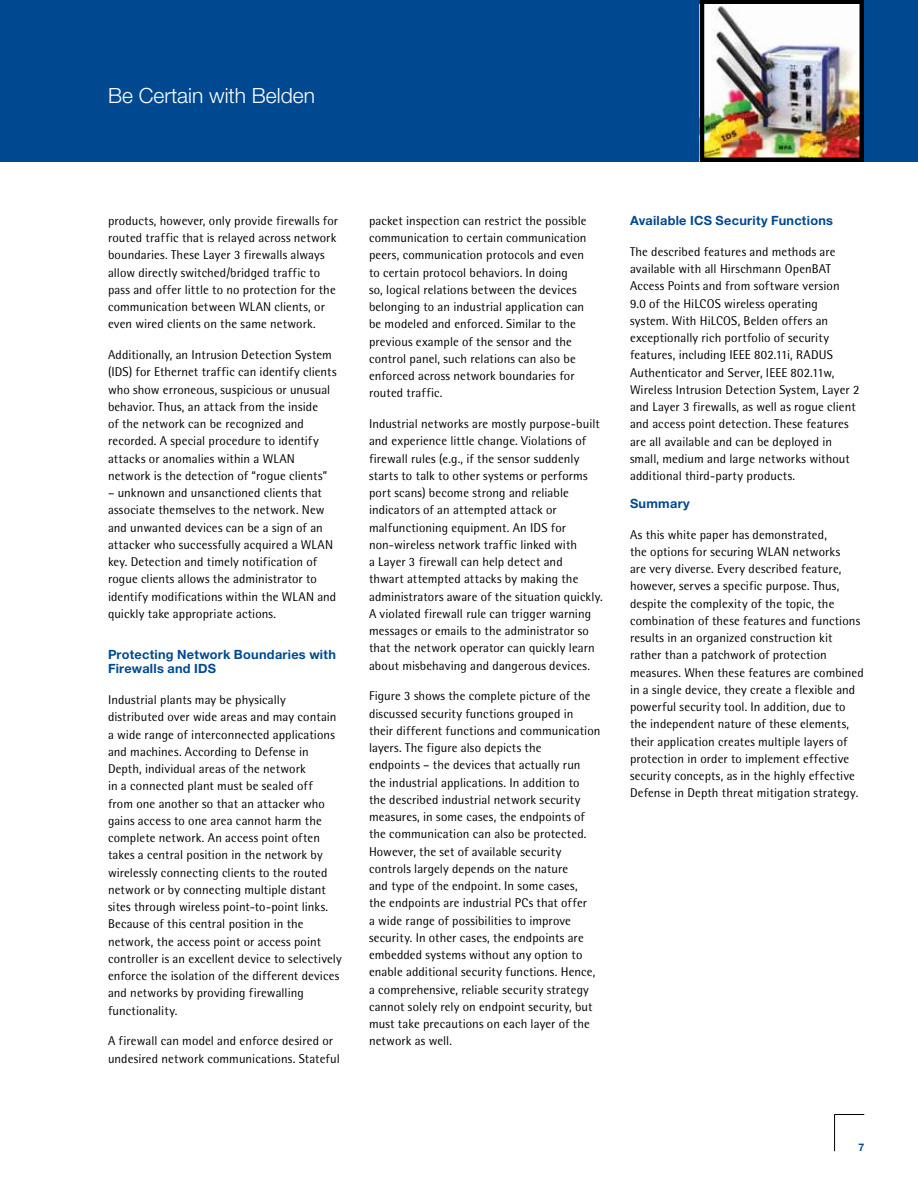
<style>
.page{position:relative;width:918px;height:1188px;background:#fff}
.page>*{position:absolute;margin:0;border:0;box-sizing:border-box;transform-origin:0 0}
.t1{font:300 21px "Helvetica Neue LT Std";color:#fff}
.t2{font:12.75px/17.2px "Rotis Semi Sans Std";letter-spacing:.01em;color:#000}
.t3{font:700 12.75px/14.2px "Helvetica Neue LT Std";letter-spacing:.02em;color:#004990}
.t4{font:700 10.5px "Helvetica Neue LT Std";color:#004990}
</style>
<div class="page">
<div style="left:0;top:0;width:918px;height:162px;background:#004990"></div>
<hr style="left:834px;top:1114px;width:30px;height:1px;background:#000">
<hr style="left:834px;top:1115px;width:1px;height:36px;background:#000">
<img style="left:700px;top:0;width:164px;height:162px">
<h1 class="t1" style="left:108px;top:83px;width:208px">Be Certain with Belden</h1>
<p class="t2" style="left:108px;top:212px;width:232px">products, however, only provide firewalls for routed traffic that is relayed across network boundaries. These Layer 3 firewalls always allow directly switched/bridged traffic to pass and offer little to no protection for the communication between WLAN clients, or even wired clients on the same network.</p>
<p class="t2" style="left:108px;top:346px;width:230px">Additionally, an Intrusion Detection System (IDS) for Ethernet traffic can identify clients who show erroneous, suspicious or unusual behavior. Thus, an attack from the inside<br>of the network can be recognized and recorded. A special procedure to identify attacks or anomalies within a WLAN network is the detection of “rogue clients”</p>
<p class="t2" style="left:108px;top:484px;width:230px">– unknown and unsanctioned clients that associate themselves to the network. New and unwanted devices can be a sign of an attacker who successfully acquired a WLAN key. Detection and timely notification of rogue clients allows the administrator to identify modifications within the WLAN and quickly take appropriate actions.</p>
<p class="t3" style="left:108px;top:647px;width:229px">Protecting Network Boundaries with<br>Firewalls and IDS</p>
<p class="t2" style="left:108px;top:691px;width:235px">Industrial plants may be physically distributed over wide areas and may contain a wide range of interconnected applications and machines. According to Defense in Depth, individual areas of the network<br>in a connected plant must be sealed off<br>from one another so that an attacker who gains access to one area cannot harm the complete network. An access point often takes a central position in the network by wirelessly connecting clients to the routed network or by connecting multiple distant sites through wireless point-to-point links.<br>Because of this central position in the network, the access point or access point controller is an excellent device to selectively enforce the isolation of the different devices and networks by providing firewalling functionality.</p>
<p class="t2" style="left:108px;top:1032px;width:233px">A firewall can model and enforce desired or undesired network communications. Stateful</p>
<p class="t2" style="left:369px;top:212px;width:219px">packet inspection can restrict the possible communication to certain communication peers, communication protocols and even to certain protocol behaviors. In doing<br>so, logical relations between the devices belonging to an industrial application can be modeled and enforced. Similar to the previous example of the sensor and the control panel, such relations can also be enforced across network boundaries for routed traffic.</p>
<p class="t2" style="left:369px;top:415px;width:235px">Industrial networks are mostly purpose-built and experience little change. Violations of firewall rules (e.g., if the sensor suddenly starts to talk to other systems or performs port scans) become strong and reliable indicators of an attempted attack or malfunctioning equipment. An IDS for non-wireless network traffic linked with<br>a Layer 3 firewall can help detect and<br>thwart attempted attacks by making the administrators aware of the situation quickly.<br>A violated firewall rule can trigger warning messages or emails to the administrator so that the network operator can quickly learn about misbehaving and dangerous devices.</p>
<p class="t2" style="left:369px;top:687px;width:233px">Figure 3 shows the complete picture of the discussed security functions grouped in their different functions and communication layers. The figure also depicts the<br>endpoints – the devices that actually run the industrial applications. In addition to<br>the described industrial network security measures, in some cases, the endpoints of the communication can also be protected.<br>However, the set of available security controls largely depends on the nature<br>and type of the endpoint. In some cases,<br>the endpoints are industrial PCs that offer<br>a wide range of possibilities to improve security. In other cases, the endpoints are embedded systems without any option to enable additional security functions. Hence, a comprehensive, reliable security strategy cannot solely rely on endpoint security, but must take precautions on each layer of the network as well.</p>
<p class="t3" style="left:630px;top:213px;width:205px">Available ICS Security Functions</p>
<p class="t2" style="left:630px;top:243px;width:231px">The described features and methods are available with all Hirschmann OpenBAT Access Points and from software version<br>9.0 of the HiLCOS wireless operating system. With HiLCOS, Belden offers an exceptionally rich portfolio of security features, including IEEE 802.11i, RADUS Authenticator and Server, IEEE 802.11w, Wireless Intrusion Detection System, Layer 2 and Layer 3 firewalls, as well as rogue client and access point detection. These features are all available and can be deployed in small, medium and large networks without additional third-party products.</p>
<p class="t3" style="left:630px;top:496px;width:61px">Summary</p>
<p class="t2" style="left:630px;top:526px;width:235px">As this white paper has demonstrated,<br>the options for securing WLAN networks<br>are very diverse. Every described feature, however, serves a specific purpose. Thus, despite the complexity of the topic, the combination of these features and functions results in an organized construction kit rather than a patchwork of protection measures. When these features are combined in a single device, they create a flexible and powerful security tool. In addition, due to the independent nature of these elements, their application creates multiple layers of protection in order to implement effective security concepts, as in the highly effective Defense in Depth threat mitigation strategy.</p>
<p class="t4" style="left:858px;top:1141px;width:7px">7</p>
</div>
